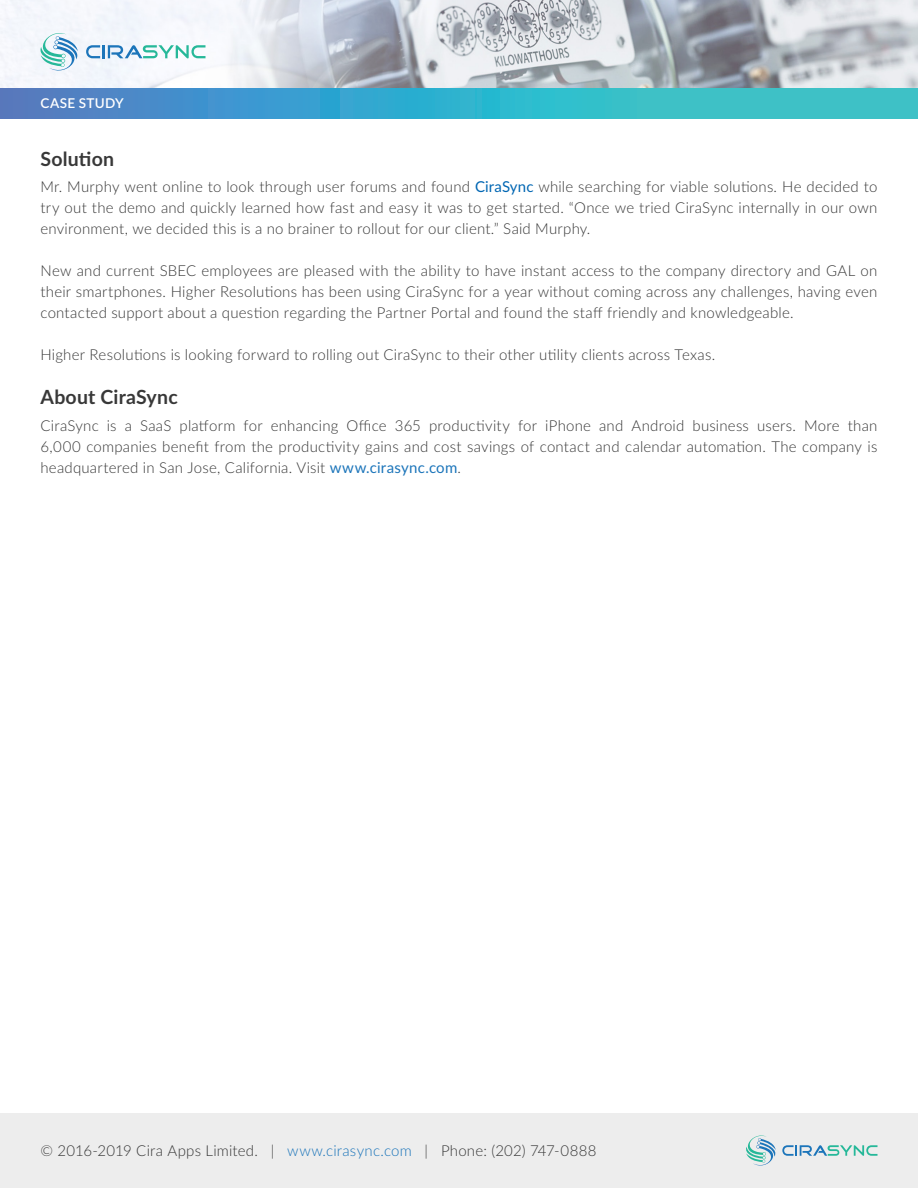
<style>
.page{position:relative;width:918px;height:1188px;background:#fff}
.page>*{position:absolute;margin:0;border:0;box-sizing:border-box;transform-origin:0 0}
.t1{font:700 19.5px "Lato";letter-spacing:.01em;color:#383838}
.t2{font:300 15px/21px "Lato";letter-spacing:.015em;color:#383838;text-align:justify}
.t3{font:600 13.5px "Lato";letter-spacing:.02em;color:#fff}
.s1{font-weight:400;color:#0066b3}
.s2{font-weight:400;color:#1c75ba}
.s3{color:#1c75ba}
</style>
<div class="page">
<img style="left:0;top:0;width:918px;height:89px">
<svg style="left:27px;top:26px;width:179px;height:53px"></svg>
<div style="left:0;top:1113px;width:918px;height:75px;background:#ededed"></div>
<svg style="left:746px;top:1135px;width:131px;height:31px"></svg>
<svg style="left:0;top:89px;width:918px;height:30px;background:#3caac9"></svg>
<p class="t3" style="left:40px;top:93px;width:85px">CASE STUDY</p>
<p class="t1" style="left:40px;top:145px;width:75px">Solution</p>
<p class="t2" style="left:40px;top:176px;width:838px">Mr. Murphy went online to look through user forums and found <span class="s1">CiraSync</span> while searching for viable solutions. He decided to try out the demo and quickly learned how fast and easy it was to get started. “Once we tried CiraSync internally in our own environment, we decided this is a no brainer to rollout for our client.” Said Murphy.</p>
<p class="t2" style="left:40px;top:260px;width:838px">New and current SBEC employees are pleased with the ability to have instant access to the company directory and GAL on their smartphones. Higher Resolutions has been using CiraSync for a year without coming across any challenges, having even contacted support about a question regarding the Partner Portal and found the staff friendly and knowledgeable.</p>
<p class="t2" style="left:40px;top:344px;width:676px">Higher Resolutions is looking forward to rolling out CiraSync to their other utility clients across Texas.</p>
<p class="t1" style="left:40px;top:383px;width:139px">About CiraSync</p>
<p class="t2" style="left:40px;top:414px;width:838px">CiraSync is a SaaS platform for enhancing Office 365 productivity for iPhone and Android business users. More than 6,000 companies benefit from the productivity gains and cost savings of contact and calendar automation. The company is headquartered in San Jose, California. Visit <span class="s2">www.cirasync.com</span>.</p>
<p class="t2" style="left:40px;top:1139px;width:558px">© 2016-2019 Cira Apps Limited. | <span class="s3">www.cirasync.com</span> | Phone: (202) 747-0888</p>
</div>
